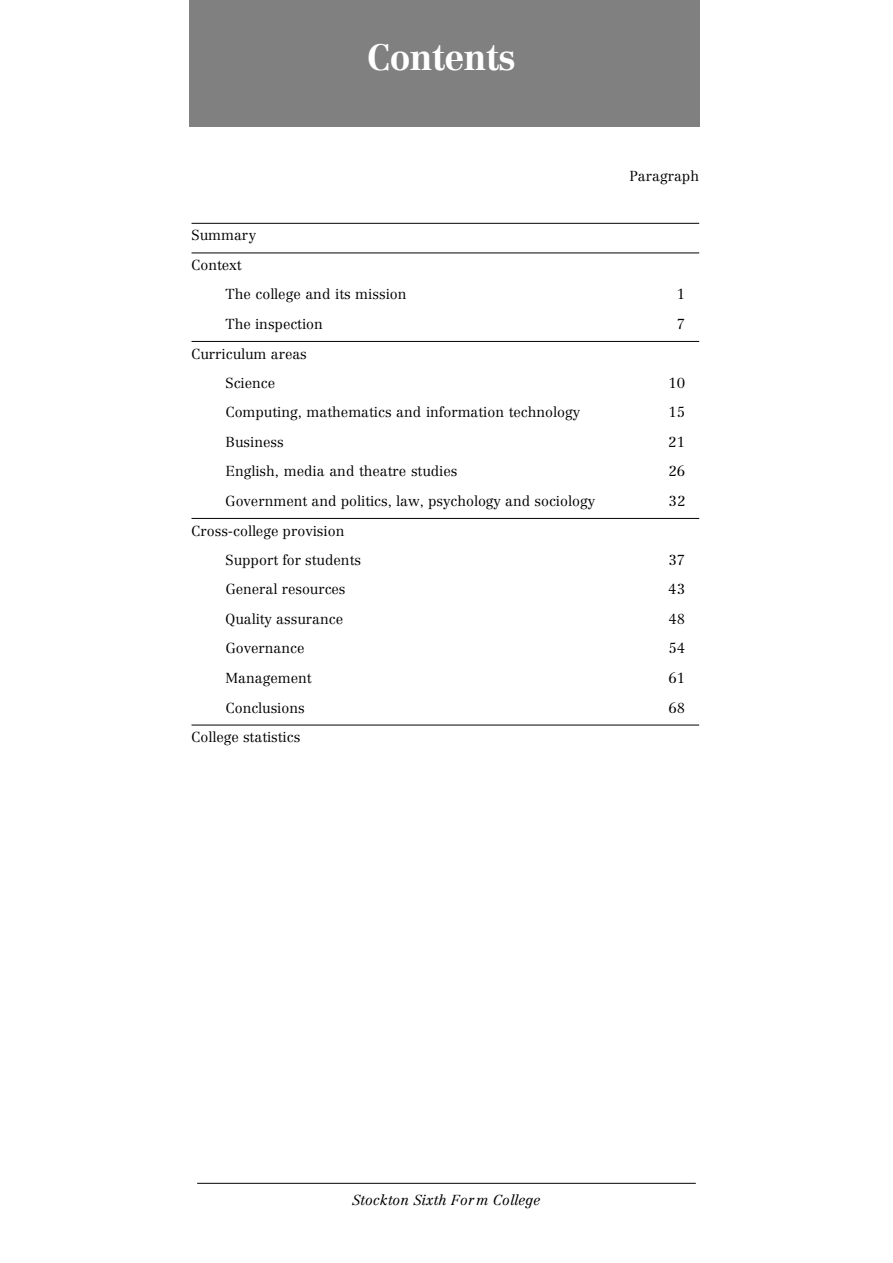
<style>
.page{position:relative;width:893px;height:1263px;background:#fff}
.page>*{position:absolute;margin:0;border:0;box-sizing:border-box;transform-origin:0 0}
.t1{font:700 36px "Centennial";color:#fff}
.t2{font:300 14.25px/29.2px "Centennial";color:#000}
.t3{font:italic 300 14.25px "Centennial";color:#000}
</style>
<div class="page">
<hr style="left:191px;top:223px;width:508px;height:1px;background:#000">
<hr style="left:191px;top:253px;width:508px;height:1px;background:#000">
<hr style="left:191px;top:341px;width:508px;height:1px;background:#000">
<hr style="left:191px;top:518px;width:508px;height:1px;background:#000">
<hr style="left:191px;top:725px;width:508px;height:1px;background:#000">
<hr style="left:197px;top:1183px;width:498px;height:1px;background:#000">
<div style="left:189px;top:0;width:510px;height:126px;background:#808080"></div>
<h1 class="t1" style="left:367px;top:43px;width:150px">Contents</h1>
<p class="t2" style="left:629px;top:163px;width:71px">Paragraph</p>
<p class="t2" style="left:191px;top:222px;width:66px">Summary<br>Context</p>
<p class="t2" style="left:225px;top:281px;width:182px">The college and its mission</p>
<p class="t2" style="left:676px;top:281px;width:10px">1</p>
<p class="t2" style="left:225px;top:310px;width:99px">The inspection</p>
<p class="t2" style="left:676px;top:310px;width:10px">7</p>
<p class="t2" style="left:191px;top:340px;width:117px;text-align:center">Curriculum areas<br>Science</p>
<p class="t2" style="left:668px;top:369px;width:18px">10</p>
<p class="t2" style="left:226px;top:399px;width:356px">Computing, mathematics and information technology</p>
<p class="t2" style="left:668px;top:399px;width:18px">15</p>
<p class="t2" style="left:225px;top:428px;width:60px">Business</p>
<p class="t2" style="left:668px;top:428px;width:18px">21</p>
<p class="t2" style="left:225px;top:458px;width:233px">English, media and theatre studies</p>
<p class="t2" style="left:668px;top:458px;width:18px">26</p>
<p class="t2" style="left:226px;top:487px;width:371px">Government and politics, law, psychology and sociology</p>
<p class="t2" style="left:668px;top:487px;width:18px">32</p>
<p class="t2" style="left:225px;top:517px;width:137px;text-indent:-34px">Cross-college provision<br>Support for students</p>
<p class="t2" style="left:668px;top:546px;width:18px">37</p>
<p class="t2" style="left:226px;top:576px;width:121px">General resources</p>
<p class="t2" style="left:668px;top:576px;width:18px">43</p>
<p class="t2" style="left:225px;top:605px;width:119px">Quality assurance</p>
<p class="t2" style="left:668px;top:605px;width:18px">48</p>
<p class="t2" style="left:226px;top:635px;width:80px">Governance</p>
<p class="t2" style="left:668px;top:635px;width:18px">54</p>
<p class="t2" style="left:226px;top:664px;width:88px">Management</p>
<p class="t2" style="left:668px;top:664px;width:18px">61</p>
<p class="t2" style="left:226px;top:694px;width:80px">Conclusions</p>
<p class="t2" style="left:668px;top:694px;width:18px">68</p>
<p class="t2" style="left:191px;top:723px;width:110px">College statistics</p>
<p class="t3" style="left:352px;top:1194px;width:190px">Stockton Sixth Form College</p>
</div>
